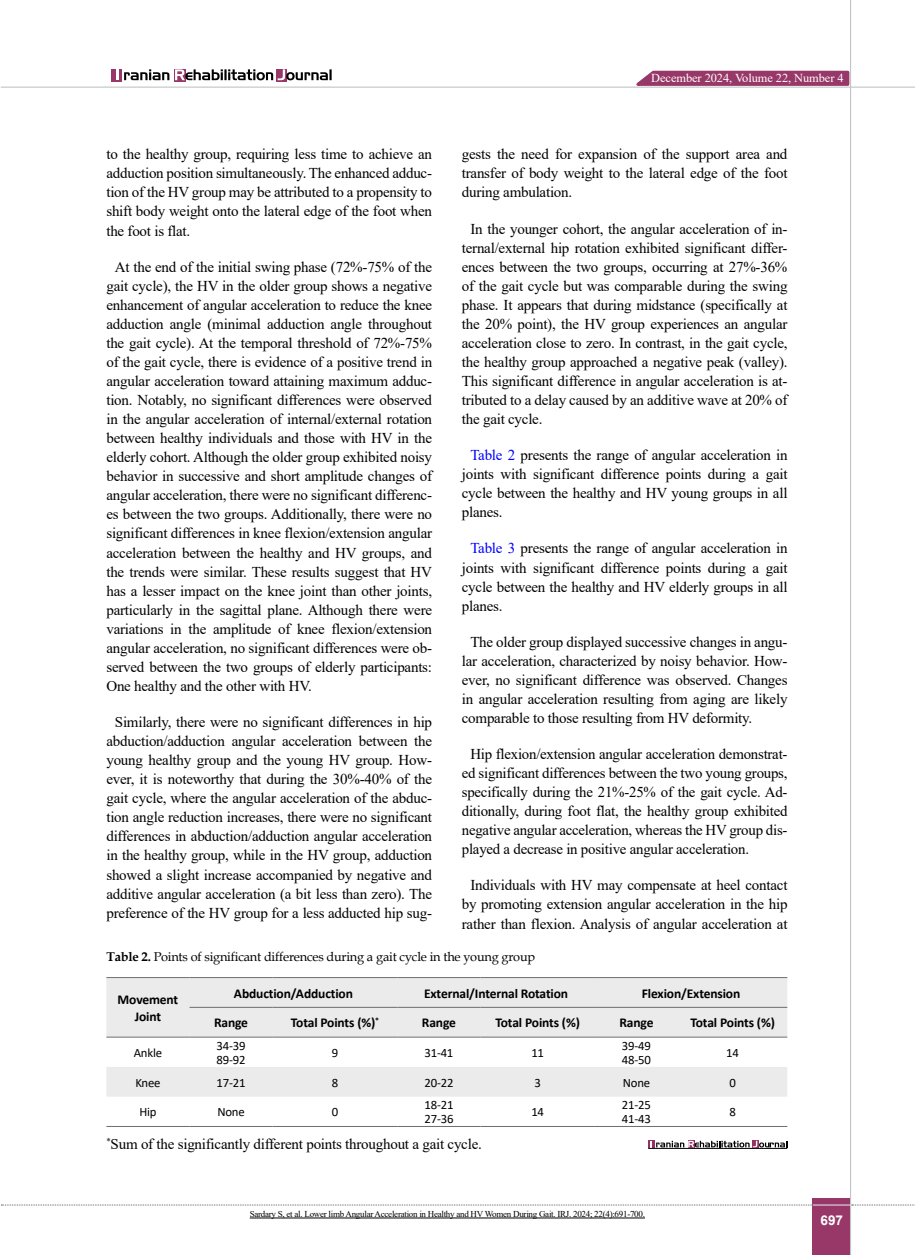
<style>
.page{position:relative;width:915px;height:1255px;background:#fff}
.page>*{position:absolute;margin:0;border:0;box-sizing:border-box;transform-origin:0 0}
.t1{font:15px/19px "Times New Roman";letter-spacing:-.015em;color:#000;text-align:justify}
.t2{font:700 13.5px/16.2px "Calibri";letter-spacing:-.01em;color:#000;text-align:center}
.t3{font:700 13.5px "Arial";color:#fff}
.t4{font:12.75px/13.5px "Calibri";letter-spacing:-.015em;color:#000}
.t5{font:12.75px "Book Antiqua";letter-spacing:-.015em;color:#000}
.t6{font:12.15px "Times New Roman";letter-spacing:-.005em;color:#fff}
.t7{font:9px "Times New Roman";letter-spacing:-.03em;color:#000}
.s1{color:#00f}
.s2{font-weight:700}
</style>
<div class="page">
<hr style="left:1px;top:87px;width:913px;height:1px;background:#c2c4c6">
<div style="left:812px;top:1198px;width:38px;height:56px;background:#983868"></div>
<hr style="left:849px;top:0;width:1px;height:1254px;background:#c2c4c6">
<hr style="left:812px;top:1204px;width:38px;height:1px;background:#ebebec">
<svg style="left:1px;top:1204px;width:811px;height:1px"></svg>
<svg style="left:851px;top:1204px;width:64px;height:1px"></svg>
<div style="left:112px;top:69px;width:10px;height:13px;background:#983868"></div>
<svg style="left:174px;top:69px;width:12px;height:13px"></svg>
<svg style="left:276px;top:80px;width:11px;height:2px"></svg>
<svg style="left:175px;top:69px;width:156px;height:11px"></svg>
<svg style="left:124px;top:69px;width:45px;height:11px"></svg>
<svg style="left:116px;top:69px;width:2px;height:11px"></svg>
<svg style="left:629px;top:69px;width:221px;height:18px;background:#ac6187"></svg>
<hr style="left:250px;top:1217px;width:394px;height:1px;background:#000">
<svg style="left:106px;top:978px;width:681px;height:118px;fill:#ebebec"></svg>
<hr style="left:106px;top:977px;width:83px;height:1px;background:#6d6e71">
<hr style="left:106px;top:1036px;width:83px;height:1px;background:#6d6e71">
<hr style="left:189px;top:977px;width:83px;height:1px;background:#6d6e71">
<hr style="left:272px;top:977px;width:125px;height:1px;background:#6d6e71">
<hr style="left:397px;top:977px;width:83px;height:1px;background:#6d6e71">
<hr style="left:480px;top:977px;width:114px;height:1px;background:#6d6e71">
<hr style="left:594px;top:977px;width:83px;height:1px;background:#6d6e71">
<hr style="left:677px;top:977px;width:110px;height:1px;background:#6d6e71">
<hr style="left:189px;top:1006px;width:83px;height:1px;background:#6d6e71">
<hr style="left:272px;top:1006px;width:125px;height:1px;background:#6d6e71">
<hr style="left:397px;top:1006px;width:83px;height:1px;background:#6d6e71">
<hr style="left:480px;top:1006px;width:114px;height:1px;background:#6d6e71">
<hr style="left:594px;top:1006px;width:83px;height:1px;background:#6d6e71">
<hr style="left:677px;top:1006px;width:110px;height:1px;background:#6d6e71">
<hr style="left:189px;top:1036px;width:83px;height:1px;background:#6d6e71">
<hr style="left:272px;top:1036px;width:125px;height:1px;background:#6d6e71">
<hr style="left:397px;top:1036px;width:83px;height:1px;background:#6d6e71">
<hr style="left:480px;top:1036px;width:114px;height:1px;background:#6d6e71">
<hr style="left:594px;top:1036px;width:83px;height:1px;background:#6d6e71">
<hr style="left:677px;top:1036px;width:110px;height:1px;background:#6d6e71">
<hr style="left:106px;top:1126px;width:83px;height:1px;background:#6d6e71">
<hr style="left:189px;top:1126px;width:83px;height:1px;background:#6d6e71">
<hr style="left:272px;top:1126px;width:125px;height:1px;background:#6d6e71">
<hr style="left:397px;top:1126px;width:83px;height:1px;background:#6d6e71">
<hr style="left:480px;top:1126px;width:114px;height:1px;background:#6d6e71">
<hr style="left:594px;top:1126px;width:83px;height:1px;background:#6d6e71">
<hr style="left:677px;top:1126px;width:110px;height:1px;background:#6d6e71">
<div style="left:648px;top:1139px;width:6px;height:8px;background:#953263"></div>
<svg style="left:650px;top:1140px;width:137px;height:7px"></svg>
<hr style="left:648px;top:1148px;width:139px;height:1px;background:#000">
<p class="t1" style="left:106px;top:144px;width:327px">to the healthy group, requiring less time to achieve an adduction position simultaneously. The enhanced adduc&shy;tion of the HV group may be attributed to a propensity to shift body weight onto the lateral edge of the foot when the foot is flat.</p>
<p class="t1" style="left:106px;top:256px;width:327px;text-indent:9px">At the end of the initial swing phase (72%-75% of the gait cycle), the HV in the older group shows a negative enhancement of angular acceleration to reduce the knee adduction angle (minimal adduction angle throughout the gait cycle). At the temporal threshold of 72%-75% of the gait cycle, there is evidence of a positive trend in angular acceleration toward attaining maximum adduc&shy;tion. Notably, no significant differences were observed in the angular acceleration of internal/external rotation between healthy individuals and those with HV in the elderly cohort. Although the older group exhibited noisy behavior in successive and short amplitude changes of angular acceleration, there were no significant differenc&shy;es between the two groups. Additionally, there were no significant differences in knee flexion/extension angular acceleration between the healthy and HV groups, and the trends were similar. These results suggest that HV has a lesser impact on the knee joint than other joints, particularly in the sagittal plane. Although there were variations in the amplitude of knee flexion/extension angular acceleration, no significant differences were ob&shy;served between the two groups of elderly participants:<br>One healthy and the other with HV.</p>
<p class="t1" style="left:106px;top:712px;width:327px;text-align:center">Similarly, there were no significant differences in hip abduction/adduction angular acceleration between the young healthy group and the young HV group. How&shy;ever, it is noteworthy that during the 30%-40% of the gait cycle, where the angular acceleration of the abduc&shy;tion angle reduction increases, there were no significant differences in abduction/adduction angular acceleration in the healthy group, while in the HV group, adduction showed a slight increase accompanied by negative and additive angular acceleration (a bit less than zero). The preference of the HV group for a less adducted hip sug-</p>
<p class="t6" style="left:651px;top:69px;width:194px">December 2024, Volume 22, Number 4</p>
<p class="t1" style="left:461px;top:144px;width:327px">gests the need for expansion of the support area and transfer of body weight to the lateral edge of the foot during ambulation.</p>
<p class="t1" style="left:461px;top:218px;width:327px;text-indent:9px">In the younger cohort, the angular acceleration of in&shy;ternal/external hip rotation exhibited significant differ&shy;ences between the two groups, occurring at 27%-36% of the gait cycle but was comparable during the swing phase. It appears that during midstance (specifically at the 20% point), the HV group experiences an angular acceleration close to zero. In contrast, in the gait cycle, the healthy group approached a negative peak (valley).<br>This significant difference in angular acceleration is at&shy;tributed to a delay caused by an additive wave at 20% of the gait cycle.</p>
<p class="t1" style="left:461px;top:445px;width:327px;text-indent:9px"><span class="s1">Table 2</span> presents the range of angular acceleration in joints with significant difference points during a gait cycle between the healthy and HV young groups in all planes.</p>
<p class="t1" style="left:461px;top:538px;width:327px;text-indent:9px"><span class="s1">Table 3</span> presents the range of angular acceleration in joints with significant difference points during a gait cycle between the healthy and HV elderly groups in all planes.</p>
<p class="t1" style="left:461px;top:631px;width:327px;text-indent:9px">The older group displayed successive changes in angu&shy;lar acceleration, characterized by noisy behavior. How&shy;ever, no significant difference was observed. Changes in angular acceleration resulting from aging are likely comparable to those resulting from HV deformity.</p>
<p class="t1" style="left:461px;top:744px;width:327px;text-indent:9px">Hip flexion/extension angular acceleration demonstrat&shy;ed significant differences between the two young groups, specifically during the 21%-25% of the gait cycle. Ad&shy;ditionally, during foot flat, the healthy group exhibited negative angular acceleration, whereas the HV group dis&shy;played a decrease in positive angular acceleration.</p>
<p class="t1" style="left:461px;top:875px;width:327px;text-align:center">Individuals with HV may compensate at heel contact by promoting extension angular acceleration in the hip rather than flexion. Analysis of angular acceleration at</p>
<p class="t5" style="left:106px;top:948px;width:430px"><span class="s2">Table 2.</span> Points of significant differences during a gait cycle in the young group</p>
<p class="t2" style="left:117px;top:991px;width:62px">Movement<br>Joint</p>
<p class="t2" style="left:234px;top:984px;width:120px">Abduction/Adduction</p>
<p class="t2" style="left:424px;top:984px;width:145px">External/Internal Rotation</p>
<p class="t2" style="left:641px;top:984px;width:100px">Flexion/Extension</p>
<p class="t2" style="left:214px;top:1014px;width:36px">Range</p>
<p class="t2" style="left:291px;top:1014px;width:90px">Total Points (%)<sup>*</sup></p>
<p class="t2" style="left:422px;top:1014px;width:36px">Range</p>
<p class="t2" style="left:495px;top:1014px;width:86px">Total Points (%)</p>
<p class="t2" style="left:619px;top:1014px;width:36px">Range</p>
<p class="t2" style="left:690px;top:1014px;width:86px">Total Points (%)</p>
<p class="t4" style="left:134px;top:1045px;width:30px">Ankle</p>
<p class="t4" style="left:216px;top:1038px;width:30px">34-39<br>89-92</p>
<p class="t4" style="left:331px;top:1045px;width:8px">9</p>
<p class="t4" style="left:424px;top:1045px;width:30px">31-41</p>
<p class="t4" style="left:531px;top:1045px;width:14px">11</p>
<p class="t4" style="left:621px;top:1038px;width:30px">39-49<br>48-50</p>
<p class="t4" style="left:726px;top:1045px;width:14px">14</p>
<p class="t4" style="left:135px;top:1075px;width:27px">Knee</p>
<p class="t4" style="left:216px;top:1075px;width:30px">17-21</p>
<p class="t4" style="left:332px;top:1075px;width:8px">8</p>
<p class="t4" style="left:424px;top:1075px;width:30px">20-22</p>
<p class="t4" style="left:534px;top:1075px;width:8px">3</p>
<p class="t4" style="left:622px;top:1075px;width:29px">None</p>
<p class="t4" style="left:729px;top:1075px;width:8px">0</p>
<p class="t4" style="left:139px;top:1104px;width:19px">Hip</p>
<p class="t4" style="left:217px;top:1104px;width:29px">None</p>
<p class="t4" style="left:332px;top:1104px;width:8px">0</p>
<p class="t4" style="left:424px;top:1098px;width:30px">18-21<br>27-36</p>
<p class="t4" style="left:531px;top:1104px;width:14px">14</p>
<p class="t4" style="left:621px;top:1098px;width:30px">21-25<br>41-43</p>
<p class="t4" style="left:729px;top:1104px;width:8px">8</p>
<p class="t1" style="left:106px;top:1133px;width:377px"><sup>*</sup>Sum of the significantly different points throughout a gait cycle.</p>
<p class="t7" style="left:250px;top:1207px;width:396px">Sardary S, et al. Lower limb Angular Acceleration in Healthy and HV Women During Gait. IRJ. 2024; 22(4):691-700.</p>
<p class="t3" style="left:820px;top:1210px;width:24px">697</p>
</div>
